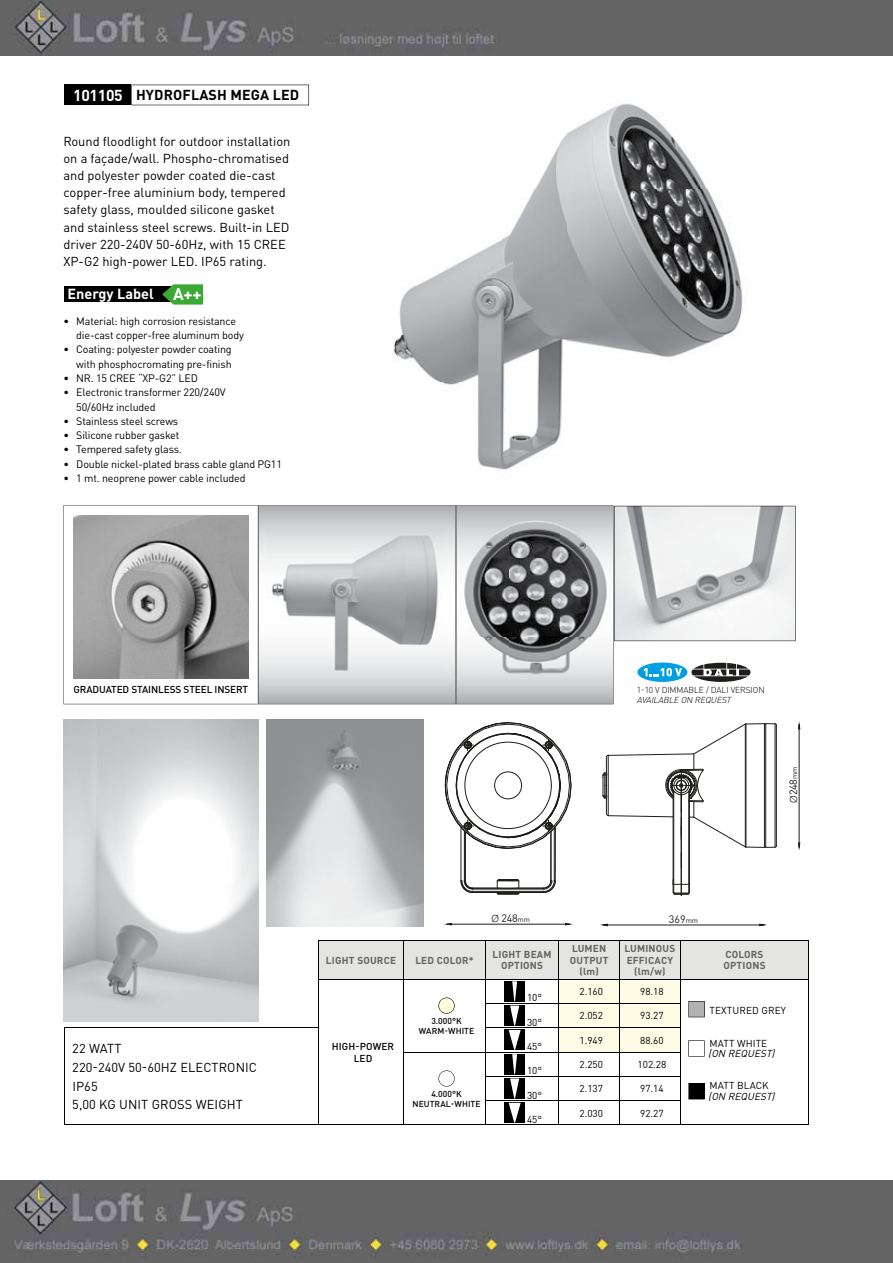
<style>
.page{position:relative;width:893px;height:1263px;background:#fff}
.page>*{position:absolute;margin:0;border:0;box-sizing:border-box;transform-origin:0 0}
.t1{font:700 14.4px "DINOT";color:#fff}
.t2{font:700 14.25px "DINOT";letter-spacing:.01em;color:#000}
.t3{font:12.9px/17.1px "DINOT";color:#000}
.t4{font:10.65px/14.2px "DINOT";letter-spacing:-.015em;color:#000}
.t5{font:10.65px "DINOT";letter-spacing:-.02em;color:#1d1d1b}
.t6{font:10.05px "DINOT";color:#000}
.t7{font:700 10.05px/11.4px "DINOT";letter-spacing:.02em;color:#646463;text-align:center}
.t8{font:500 10.05px "DINOT";letter-spacing:-.01em;color:#000}
.t9{font:italic 10.05px "DINOT";color:#000}
.t10{font:500 10.05px/11.4px "DINOT";letter-spacing:.01em;color:#000;text-align:center}
.t11{font:500 8.55px/10.1px "DINOT";letter-spacing:.01em;color:#000;text-align:center}
.t12{font:300 8.55px "DINOT";letter-spacing:-.01em;color:#000}
.t13{font:italic 300 8.55px "DINOT";color:#000}
.s1{font-size:15.75px;color:#fff}
.s2{font-size:16.8px}
.s3{font-family:"Helvetica";font-weight:300;font-size:9.75px}
.s4{font-size:7.2px}
</style>
<div class="page">
<img style="left:0;top:0;width:893px;height:55px">
<img style="left:0;top:1180px;width:893px;height:83px">
<hr style="left:64px;top:1028px;width:255px;height:1px;background:#000">
<svg style="left:64px;top:1029px;width:1px;height:96px"></svg>
<hr style="left:64px;top:1125px;width:745px;height:1px;background:#000">
<svg style="left:318px;top:940px;width:491px;height:185px"></svg>
<svg style="left:131px;top:85px;width:178px;height:20px"></svg>
<div style="left:65px;top:85px;width:66px;height:20px;background:#000"></div>
<div style="left:64px;top:287px;width:116px;height:15px;background:#000"></div>
<svg style="left:162px;top:284px;width:41px;height:21px"></svg>
<img style="left:392px;top:103px;width:351px;height:367px">
<img style="left:63px;top:719px;width:195px;height:302px">
<img style="left:266px;top:719px;width:158px;height:208px">
<hr style="left:799px;top:726px;width:1px;height:120px;background:#1d1d1b">
<svg style="left:798px;top:842px;width:2px;height:8px"></svg>
<svg style="left:798px;top:721px;width:2px;height:8px"></svg>
<hr style="left:448px;top:924px;width:120px;height:1px;background:#1d1d1b">
<svg style="left:565px;top:923px;width:8px;height:2px"></svg>
<hr style="left:604px;top:925px;width:159px;height:1px;background:#1d1d1b">
<svg style="left:759px;top:924px;width:8px;height:2px"></svg>
<svg style="left:600px;top:924px;width:8px;height:2px"></svg>
<hr style="left:673px;top:791px;width:1px;height:93px;background:#1d1d1b">
<hr style="left:688px;top:791px;width:1px;height:93px;background:#1d1d1b">
<hr style="left:689px;top:790px;width:1px;height:94px;background:#1d1d1b">
<hr style="left:681px;top:795px;width:1px;height:89px;background:#1d1d1b">
<svg style="left:602px;top:723px;width:175px;height:125px"></svg>
<svg style="left:673px;top:879px;width:17px;height:16px"></svg>
<hr style="left:464px;top:830px;width:1px;height:51px;background:#1d1d1b">
<hr style="left:465px;top:831px;width:1px;height:50px;background:#1d1d1b">
<hr style="left:461px;top:827px;width:1px;height:54px;background:#1d1d1b">
<hr style="left:554px;top:828px;width:1px;height:53px;background:#1d1d1b">
<hr style="left:551px;top:831px;width:1px;height:50px;background:#1d1d1b">
<hr style="left:555px;top:827px;width:1px;height:54px;background:#1d1d1b">
<svg style="left:460px;top:879px;width:96px;height:16px"></svg>
<svg style="left:445px;top:722px;width:127px;height:127px"></svg>
<svg style="left:63px;top:505px;width:733px;height:199px"></svg>
<h2 class="t2" style="left:73px;top:86px;width:228px"><span class="s1">101105</span> HYDROFLASH MEGA LED</h2>
<p class="t3" style="left:63px;top:132px;width:228px">Round floodlight for outdoor installation on a façade/wall. Phospho-chromatised and polyester powder coated die-cast copper-free aluminium body, tempered safety glass, moulded silicone gasket and stainless steel screws. Built-in LED driver 220-240V 50-60Hz, with 15 CREE XP-G2 high-power LED. IP65 rating.</p>
<h1 class="t1" style="left:67px;top:285px;width:136px">Energy Label <span class="s2">A++</span></h1>
<p class="t4" style="left:76px;top:314px;width:169px;text-indent:-13px">• Material: high corrosion resistance die-cast copper-free aluminum body</p>
<p class="t4" style="left:63px;top:342px;width:170px;text-align:right">• Coating: polyester powder coating with phosphocromating pre-finish</p>
<p class="t4" style="left:63px;top:371px;width:136px">• NR. 15 CREE “XP-G2” LED</p>
<p class="t4" style="left:76px;top:385px;width:151px;text-indent:-13px">• Electronic transformer 220/240V<br>50/60Hz included</p>
<p class="t4" style="left:63px;top:414px;width:116px">• Stainless steel screws</p>
<p class="t4" style="left:63px;top:428px;width:117px">• Silicone rubber gasket</p>
<p class="t4" style="left:63px;top:442px;width:120px">• Tempered safety glass.</p>
<p class="t4" style="left:63px;top:457px;width:220px">• Double nickel-plated brass cable gland PG11</p>
<p class="t4" style="left:63px;top:471px;width:184px">• 1 mt. neoprene power cable included</p>
<p class="t8" style="left:74px;top:682px;width:176px">GRADUATED STAINLESS STEEL INSERT</p>
<p class="t12" style="left:637px;top:685px;width:129px">1-10 V DIMMABLE / DALI VERSION</p>
<p class="t13" style="left:637px;top:695px;width:98px">AVAILABLE ON REQUEST</p>
<p class="t5" style="left:787px;top:803px;width:37px;rotate:-90deg"><span class="s3">Ø</span>248<span class="s4">mm</span></p>
<p class="t5" style="left:492px;top:912px;width:40px"><span class="s3">Ø</span> 248<span class="s4">mm</span></p>
<p class="t5" style="left:669px;top:912px;width:31px">369<span class="s4">mm</span></p>
<p class="t7" style="left:326px;top:954px;width:72px">LIGHT SOURCE</p>
<p class="t7" style="left:415px;top:954px;width:60px">LED COLOR*</p>
<p class="t7" style="left:493px;top:948px;width:61px">LIGHT BEAM<br>OPTIONS</p>
<p class="t7" style="left:570px;top:943px;width:40px">LUMEN<br>OUTPUT (lm)</p>
<p class="t7" style="left:624px;top:943px;width:52px">LUMINOUS<br>EFFICACY (lm/w)</p>
<p class="t7" style="left:723px;top:948px;width:44px;text-align:left">COLORS<br>OPTIONS</p>
<p class="t6" style="left:527px;top:991px;width:17px">10°</p>
<p class="t6" style="left:579px;top:985px;width:25px">2.160</p>
<p class="t6" style="left:640px;top:985px;width:25px">98.18</p>
<p class="t11" style="left:419px;top:1015px;width:57px">3.000°K<br>WARM-WHITE</p>
<p class="t6" style="left:527px;top:1016px;width:17px">30°</p>
<p class="t3" style="left:72px;top:1039px;width:186px;line-height:18.6px">22 WATT<br>220-240V 50-60HZ ELECTRONIC<br>IP65<br>5,00 KG UNIT GROSS WEIGHT</p>
<p class="t6" style="left:527px;top:1040px;width:17px">45°</p>
<p class="t10" style="left:332px;top:1040px;width:64px">HIGH-POWER<br>LED</p>
<p class="t6" style="left:527px;top:1064px;width:17px">10°</p>
<p class="t11" style="left:412px;top:1088px;width:70px">4.000°K<br>NEUTRAL-WHITE</p>
<p class="t6" style="left:527px;top:1089px;width:17px">30°</p>
<p class="t6" style="left:527px;top:1113px;width:17px">45°</p>
<p class="t6" style="left:579px;top:1009px;width:25px">2.052</p>
<p class="t6" style="left:640px;top:1009px;width:25px">93.27</p>
<p class="t6" style="left:579px;top:1034px;width:25px">1.949</p>
<p class="t6" style="left:640px;top:1034px;width:25px">88.60</p>
<p class="t6" style="left:579px;top:1058px;width:25px">2.250</p>
<p class="t6" style="left:638px;top:1058px;width:30px">102.28</p>
<p class="t6" style="left:579px;top:1082px;width:25px">2.137</p>
<p class="t6" style="left:640px;top:1082px;width:25px">97.14</p>
<p class="t6" style="left:579px;top:1107px;width:25px">2.030</p>
<p class="t6" style="left:640px;top:1107px;width:25px">92.27</p>
<p class="t6" style="left:710px;top:1004px;width:78px">TEXTURED GREY</p>
<p class="t6" style="left:710px;top:1037px;width:59px">MATT WHITE</p>
<p class="t9" style="left:708px;top:1047px;width:71px">(ON REQUEST)</p>
<p class="t6" style="left:710px;top:1079px;width:61px">MATT BLACK</p>
<p class="t9" style="left:708px;top:1090px;width:71px">(ON REQUEST)</p>
</div>
